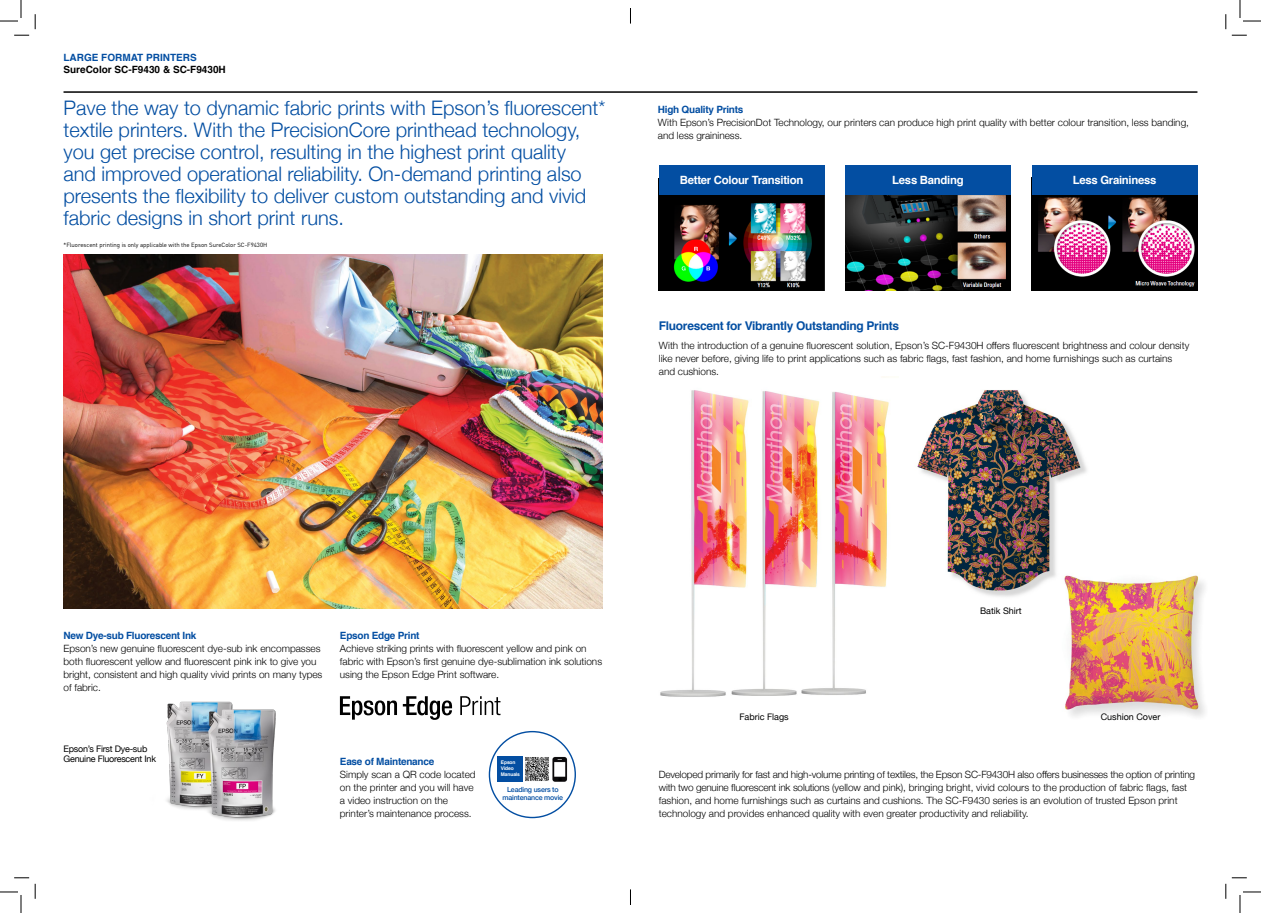
<style>
.page{position:relative;width:1261px;height:913px;background:#fff}
.page>*{position:absolute;margin:0;border:0;box-sizing:border-box;transform-origin:0 0}
.t1{font:300 20px/22px "Helvetica Neue";color:#034ea2}
.t2{font:700 12px "Helvetica";letter-spacing:-.025em;color:#034ea2}
.t3{font:700 11.4px "Helvetica";letter-spacing:-.025em;color:#fff}
.t4{font:300 10px/13px "Helvetica Neue";color:#000}
.t5{font:700 10px "Helvetica";letter-spacing:-.025em;color:#034ea2}
.t6{font:700 10px "Helvetica";color:#000}
.t7{font:700 10px "Helvetica";color:#034ea2}
.t8{font:9px/10.8px "Helvetica Neue";letter-spacing:-.025em;color:#000}
.t9{font:9px "Helvetica Neue";color:#000}
.t10{font:500 7px/8.4px "Helvetica Neue";letter-spacing:-.025em;color:#034ea2;text-align:center}
.t11{font:6px "DIN";color:#000}
.t12{font:700 4.9px/5.9px "Helvetica";letter-spacing:-.025em;color:#fff}
</style>
<div class="page">
<img style="left:917px;top:390px;width:170px;height:207px">
<img style="left:1059px;top:570px;width:146px;height:147px">
<img style="left:64px;top:254px;width:538px;height:354px">
<hr style="left:64px;top:91px;width:1133px;height:2px;background:#000">
<img style="left:659px;top:195px;width:165px;height:96px">
<div style="left:659px;top:166px;width:165px;height:29px;background:#034ea2"></div>
<img style="left:845px;top:195px;width:166px;height:96px">
<div style="left:845px;top:166px;width:166px;height:29px;background:#034ea2"></div>
<img style="left:1032px;top:195px;width:165px;height:96px">
<div style="left:1032px;top:166px;width:165px;height:29px;background:#034ea2"></div>
<img style="left:525px;top:756px;width:43px;height:26px">
<div style="left:497px;top:756px;width:26px;height:25px;background:#034ea2"></div>
<svg style="left:403px;top:696px;width:49px;height:23px"></svg>
<svg style="left:340px;top:696px;width:57px;height:23px"></svg>
<svg style="left:460px;top:696px;width:40px;height:19px"></svg>
<img style="left:166px;top:701px;width:110px;height:120px">
<img style="left:660px;top:376px;width:229px;height:321px">
<svg style="left:14px;top:35px;width:15px;height:1px"></svg>
<svg style="left:1232px;top:35px;width:15px;height:1px"></svg>
<svg style="left:14px;top:877px;width:15px;height:1px"></svg>
<svg style="left:35px;top:14px;width:1px;height:15px"></svg>
<svg style="left:35px;top:883px;width:1px;height:15px"></svg>
<svg style="left:1225px;top:14px;width:2px;height:15px"></svg>
<svg style="left:0;top:0;width:22px;height:22px"></svg>
<svg style="left:0;top:891px;width:22px;height:21px"></svg>
<svg style="left:1239px;top:0;width:22px;height:22px"></svg>
<svg style="left:1225px;top:877px;width:36px;height:35px"></svg>
<svg style="left:630px;top:8px;width:1px;height:15px"></svg>
<svg style="left:630px;top:889px;width:1px;height:15px"></svg>
<p class="t7" style="left:64px;top:49px;width:135px">LARGE FORMAT PRINTERS</p>
<p class="t6" style="left:64px;top:61px;width:164px">SureColor SC-F9430 &amp; SC-F9430H</p>
<p class="t1" style="left:64px;top:96px;width:543px">Pave the way to dynamic fabric prints with Epson’s fluorescent* textile printers. With the PrecisionCore printhead technology, you get precise control, resulting in the highest print quality<br>and improved operational reliability. On-demand printing also presents the flexibility to deliver custom outstanding and vivid fabric designs in short print runs.</p>
<p class="t11" style="left:64px;top:241px;width:205px">*Fluorescent printing is only applicable with the Epson SureColor SC-F9430H</p>
<p class="t5" style="left:658px;top:102px;width:87px">High Quality Prints</p>
<p class="t4" style="left:658px;top:115px;width:533px">With Epson’s PrecisionDot Technology, our printers can produce high print quality with better colour transition, less banding, and less graininess.</p>
<p class="t3" style="left:680px;top:171px;width:125px">Better Colour Transition</p>
<p class="t3" style="left:892px;top:171px;width:73px">Less Banding</p>
<p class="t3" style="left:1073px;top:171px;width:85px">Less Graininess</p>
<p class="t2" style="left:659px;top:316px;width:242px">Fluorescent for Vibrantly Outstanding Prints</p>
<p class="t4" style="left:659px;top:338px;width:532px">With the introduction of a genuine fluorescent solution, Epson’s SC-F9430H offers fluorescent brightness and colour density like never before, giving life to print applications such as fabric flags, fast fashion, and home furnishings such as curtains and cushions.</p>
<p class="t5" style="left:64px;top:627px;width:134px">New Dye-sub Fluorescent Ink</p>
<p class="t4" style="left:64px;top:641px;width:260px">Epson’s new genuine fluorescent dye-sub ink encompasses both fluorescent yellow and fluorescent pink ink to give you bright, consistent and high quality vivid prints on many types of fabric.</p>
<p class="t5" style="left:340px;top:627px;width:81px">Epson Edge Print</p>
<p class="t4" style="left:340px;top:641px;width:264px">Achieve striking prints with fluorescent yellow and pink on fabric with Epson’s first genuine dye-sublimation ink solutions using the Epson Edge Print software.</p>
<p class="t8" style="left:64px;top:743px;width:94px">Epson’s First Dye-sub<br>Genuine Fluorescent Ink</p>
<p class="t5" style="left:340px;top:752px;width:96px">Ease of Maintenance</p>
<p class="t4" style="left:340px;top:766px;width:137px">Simply scan a QR code located on the printer and you will have a video instruction on the printer’s maintenance process.</p>
<p class="t12" style="left:501px;top:759px;width:20px">Epson<br>Video<br>Manuals</p>
<p class="t10" style="left:503px;top:784px;width:62px">Leading users to maintenance movie</p>
<p class="t9" style="left:980px;top:604px;width:43px">Batik Shirt</p>
<p class="t9" style="left:739px;top:710px;width:51px">Fabric Flags</p>
<p class="t9" style="left:1101px;top:710px;width:61px">Cushion Cover</p>
<p class="t4" style="left:659px;top:767px;width:538px">Developed primarily for fast and high-volume printing of textiles, the Epson SC-F9430H also offers businesses the option of printing with two genuine fluorescent ink solutions (yellow and pink), bringing bright, vivid colours to the production of fabric flags, fast fashion, and home furnishings such as curtains and cushions. The SC-F9430 series is an evolution of trusted Epson print technology and provides enhanced quality with even greater productivity and reliability.</p>
</div>
